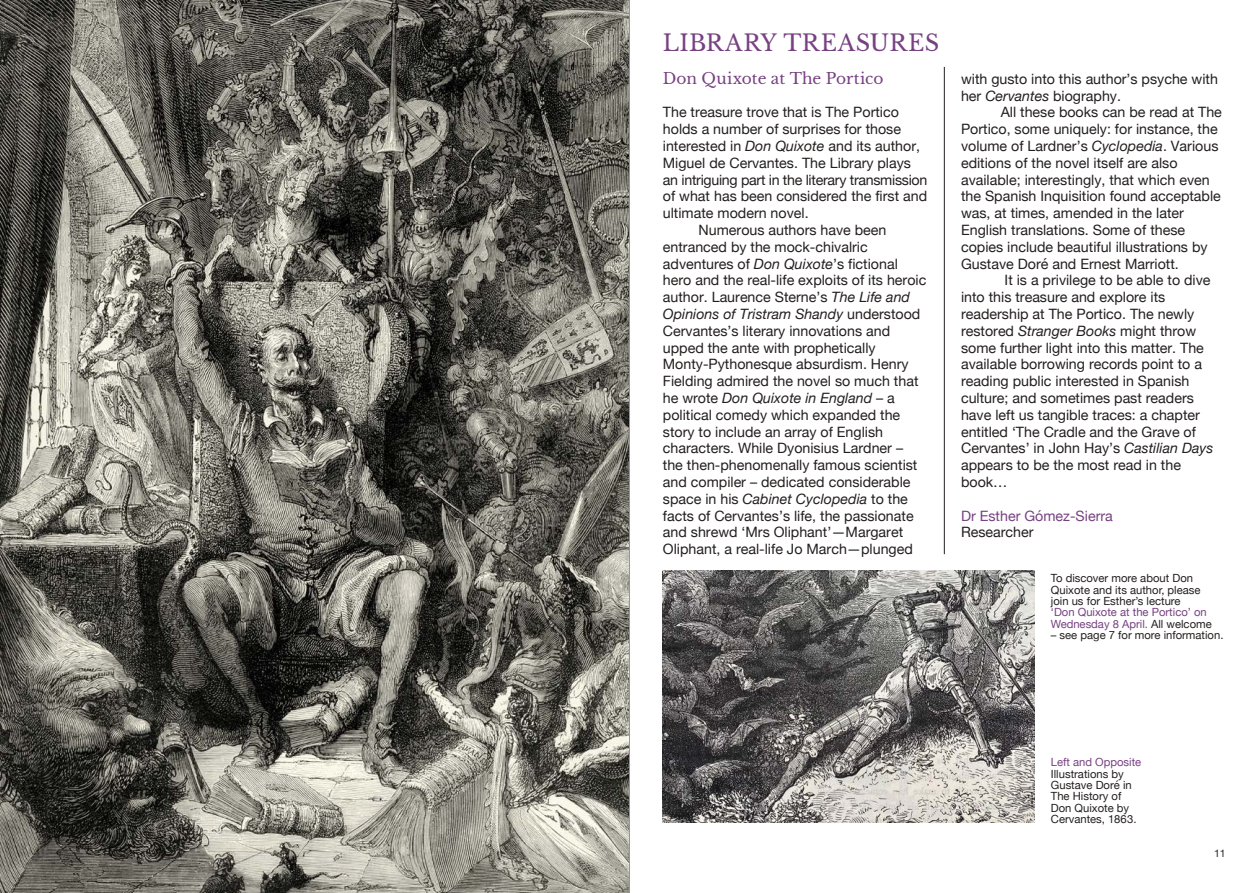
<style>
.page{position:relative;width:1259px;height:893px;background:#fff}
.page>*{position:absolute;margin:0;border:0;box-sizing:border-box;transform-origin:0 0}
.t1{font:22.5px "Libre Baskerville";letter-spacing:.015em;color:#774182}
.t2{font:15.3px "Libre Baskerville";color:#774182}
.t3{font:14.25px/16.8px "Helvetica Neue";color:#241f1f}
.t4{font:italic 14.25px "Helvetica Neue";color:#241f1f}
.t5{font:14.25px "Helvetica Neue";letter-spacing:-.02em;color:#241f1f}
.t6{font:14.25px "Helvetica Neue";color:#774182}
.t7{font:11.25px/11.4px "Helvetica Neue";color:#241f1f}
.t8{font:11.25px/11.4px "Helvetica Neue";color:#774182}
.t9{font:10.5px "Helvetica Neue";color:#241f1f}
.s1{font-style:italic}
.s2{font-style:normal}
.s3{color:#241f1f}
</style>
<div class="page">
<hr style="left:944px;top:67px;width:1px;height:487px;background:#241f1f">
<img style="left:663px;top:571px;width:371px;height:252px">
<img style="left:0;top:0;width:629px;height:893px">
<hr style="left:629px;top:0;width:1px;height:893px;background:#969698">
<h1 class="t1" style="left:663px;top:29px;width:278px">LIBRARY TREASURES</h1>
<p class="t2" style="left:663px;top:69px;width:222px">Don Quixote at The Portico</p>
<p class="t3" style="left:663px;top:105px;width:237px">The treasure trove that is The Portico</p>
<p class="t3" style="left:663px;top:121px;width:240px">holds a number of surprises for those</p>
<p class="t3" style="left:663px;top:138px;width:259px">interested in <span class="s1">Don Quixote</span> and its author,</p>
<p class="t3" style="left:663px;top:155px;width:250px">Miguel de Cervantes. The Library plays</p>
<p class="t5" style="left:663px;top:169px;width:266px">an intriguing part in the literary transmission</p>
<p class="t3" style="left:663px;top:189px;width:266px">of what has been considered the first and</p>
<p class="t3" style="left:663px;top:205px;width:147px">ultimate modern novel.</p>
<p class="t3" style="left:698px;top:222px;width:189px">Numerous authors have been</p>
<p class="t3" style="left:663px;top:239px;width:206px">entranced by the mock-chivalric</p>
<p class="t3" style="left:663px;top:256px;width:236px">adventures of <span class="s1">Don Quixote</span>’s fictional</p>
<p class="t3" style="left:663px;top:273px;width:265px">hero and the real-life exploits of its heroic</p>
<p class="t3" style="left:663px;top:289px;width:249px">author. Laurence Sterne’s <span class="s1">The Life and</span></p>
<p class="t4" style="left:663px;top:305px;width:259px">Opinions of Tristram Shandy <span class="s2">understood</span></p>
<p class="t3" style="left:663px;top:323px;width:229px">Cervantes’s literary innovations and</p>
<p class="t3" style="left:663px;top:340px;width:214px">upped the ante with prophetically</p>
<p class="t3" style="left:663px;top:357px;width:247px">Monty-Pythonesque absurdism. Henry</p>
<p class="t3" style="left:663px;top:373px;width:257px">Fielding admired the novel so much that</p>
<p class="t4" style="left:663px;top:389px;width:233px"><span class="s2">he wrote</span> Don Quixote in England <span class="s2">– a</span></p>
<p class="t3" style="left:663px;top:407px;width:239px">political comedy which expanded the</p>
<p class="t3" style="left:663px;top:424px;width:222px">story to include an array of English</p>
<p class="t3" style="left:663px;top:441px;width:242px">characters. While Dyonisius Lardner –</p>
<p class="t3" style="left:663px;top:457px;width:256px">the then-phenomenally famous scientist</p>
<p class="t3" style="left:663px;top:474px;width:249px">and compiler – dedicated considerable</p>
<p class="t4" style="left:663px;top:490px;width:246px"><span class="s2">space in his</span> Cabinet Cyclopedia <span class="s2">to the</span></p>
<p class="t3" style="left:663px;top:508px;width:252px">facts of Cervantes’s life, the passionate</p>
<p class="t3" style="left:663px;top:525px;width:242px">and shrewd ‘Mrs Oliphant’—Margaret</p>
<p class="t3" style="left:663px;top:541px;width:251px">Oliphant, a real-life Jo March—plunged</p>
<p class="t3" style="left:961px;top:71px;width:258px">with gusto into this author’s psyche with her <span class="s1">Cervantes</span> biography.</p>
<p class="t3" style="left:961px;top:105px;width:262px;text-indent:40px">All these books can be read at The Portico, some uniquely: for instance, the volume of Lardner’s <span class="s1">Cyclopedia</span>. Various editions of the novel itself are also available; interestingly, that which even the Spanish Inquisition found acceptable was, at times, amended in the later English translations. Some of these copies include beautiful illustrations by Gustave Doré and Ernest Marriott.</p>
<p class="t3" style="left:961px;top:273px;width:254px;text-indent:44px">It is a privilege to be able to dive into this treasure and explore its readership at The Portico. The newly restored <span class="s1">Stranger Books</span> might throw some further light into this matter. The available borrowing records point to a reading public interested in Spanish culture; and sometimes past readers have left us tangible traces: a chapter entitled ‘The Cradle and the Grave of Cervantes’ in John Hay’s <span class="s1">Castilian Days </span>appears to be the most read in the book…</p>
<p class="t6" style="left:961px;top:505px;width:153px">Dr Esther Gómez-Sierra</p>
<p class="t3" style="left:961px;top:525px;width:74px">Researcher</p>
<p class="t7" style="left:1051px;top:573px;width:151px">To discover more about Don<br>Quixote and its author, please join us for Esther’s lecture</p>
<p class="t8" style="left:1051px;top:607px;width:162px">‘Don Quixote at the Portico’ on<br>Wednesday 8 April. <span class="s3">All welcome</span></p>
<p class="t7" style="left:1051px;top:630px;width:174px">– see page 7 for more information.</p>
<p class="t8" style="left:1051px;top:757px;width:92px">Left and Opposite</p>
<p class="t7" style="left:1051px;top:768px;width:87px">Illustrations by<br>Gustave Doré in<br>The History of<br>Don Quixote by<br>Cervantes, 1863.</p>
<p class="t9" style="left:1214px;top:845px;width:13px">11</p>
</div>
